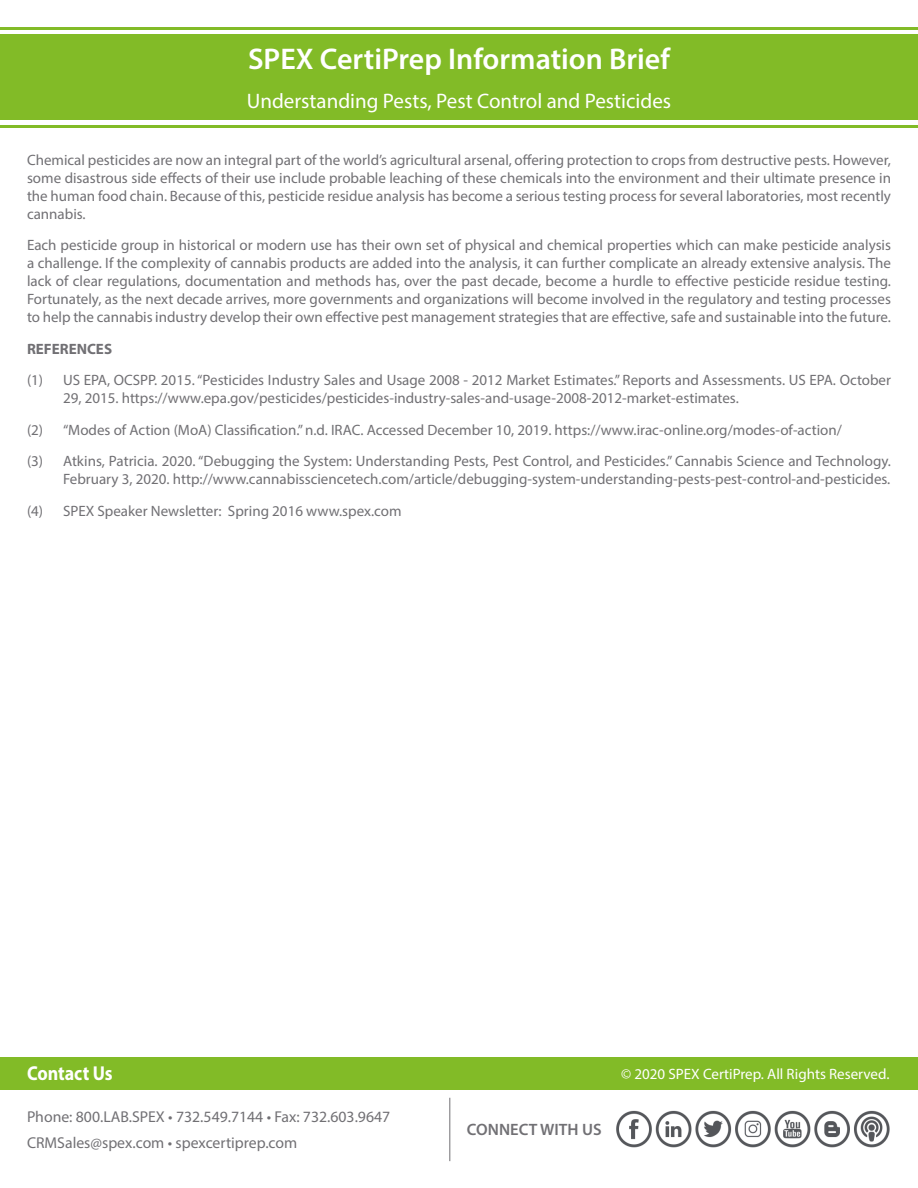
<style>
.page{position:relative;width:918px;height:1188px;background:#fff}
.page>*{position:absolute;margin:0;border:0;box-sizing:border-box;transform-origin:0 0}
.t1{font:600 30px "Myriad Pro";color:#fff}
.t2{font:21px "Myriad Pro";color:#fff}
.t3{font:700 20.1px "Myriad Pro";color:#fff;scale:.89 1}
.t4{font:600 16.5px "Myriad Pro";color:#717074}
.t5{font:15.75px "Myriad Pro";color:#717074}
.t6{font:15px/18px "Myriad Pro";color:#717074;text-align:justify}
.t7{font:15px "Myriad Pro";color:#fff}
.t8{font:700 15px "Myriad Pro";color:#717074}
</style>
<div class="page">
<div style="left:0;top:35px;width:918px;height:85px;background:#82bb27"></div>
<hr style="left:0;top:27px;width:918px;height:3px;background:#82bb27">
<hr style="left:0;top:126px;width:918px;height:2px;background:#82bb27">
<div style="left:0;top:1057px;width:918px;height:33px;background:#82bb27"></div>
<img style="left:616px;top:1110px;width:274px;height:38px">
<hr style="left:449px;top:1098px;width:1px;height:63px;background:#717074">
<p class="t1" style="left:248px;top:40px;width:423px">SPEX CertiPrep Information Brief</p>
<p class="t2" style="left:247px;top:88px;width:426px">Understanding Pests, Pest Control and Pesticides</p>
<p class="t6" style="left:27px;top:150px;width:866px">Chemical pesticides are now an integral part of the world’s agricultural arsenal, offering protection to crops from destructive pests. However, some disastrous side effects of their use include probable leaching of these chemicals into the environment and their ultimate presence in the human food chain. Because of this, pesticide residue analysis has become a serious testing process for several laboratories, most recently cannabis.</p>
<p class="t6" style="left:27px;top:236px;width:866px">Each pesticide group in historical or modern use has their own set of physical and chemical properties which can make pesticide analysis a challenge. If the complexity of cannabis products are added into the analysis, it can further complicate an already extensive analysis. The lack of clear regulations, documentation and methods has, over the past decade, become a hurdle to effective pesticide residue testing.<br>Fortunately, as the next decade arrives, more governments and organizations will become involved in the regulatory and testing processes to help the cannabis industry develop their own effective pest management strategies that are effective, safe and sustainable into the future.</p>
<p class="t8" style="left:27px;top:339px;width:87px">REFERENCES</p>
<p class="t6" style="left:63px;top:371px;width:830px;text-indent:-36px">(1) US EPA, OCSPP. 2015. “Pesticides Industry Sales and Usage 2008 - 2012 Market Estimates.” Reports and Assessments. US EPA. October<br>29, 2015. https://www.epa.gov/pesticides/pesticides-industry-sales-and-usage-2008-2012-market-estimates.</p>
<p class="t6" style="left:27px;top:420px;width:816px">(2) “Modes of Action (MoA) Classification.” n.d. IRAC. Accessed December 10, 2019. https://www.irac-online.org/modes-of-action/</p>
<p class="t6" style="left:27px;top:452px;width:866px;text-align:right">(3) Atkins, Patricia. 2020. “Debugging the System: Understanding Pests, Pest Control, and Pesticides.” Cannabis Science and Technology.<br>February 3, 2020. http://www.cannabissciencetech.com/article/debugging-system-understanding-pests-pest-control-and-pesticides.</p>
<p class="t6" style="left:27px;top:501px;width:376px">(4) SPEX Speaker Newsletter: Spring 2016 www.spex.com</p>
<p class="t3" style="left:27px;top:1061px;width:98px">Contact Us</p>
<p class="t7" style="left:621px;top:1065px;width:270px">© 2020 SPEX CertiPrep. All Rights Reserved.</p>
<p class="t5" style="left:27px;top:1107px;width:365px">Phone: 800.LAB.SPEX • 732.549.7144 • Fax: 732.603.9647</p>
<p class="t5" style="left:27px;top:1133px;width:272px">CRMSales@spex.com • spexcertiprep.com</p>
<p class="t4" style="left:467px;top:1119px;width:136px">CONNECT WITH US</p>
</div>
